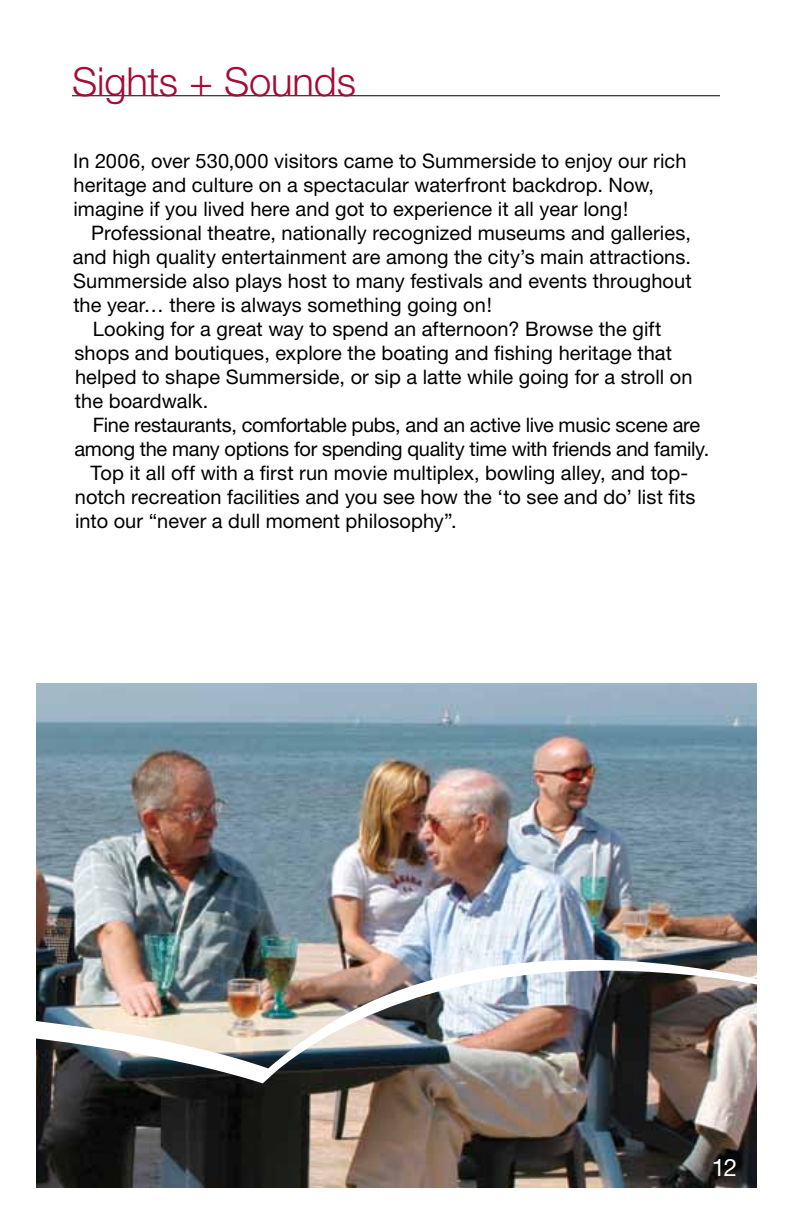
<style>
.page{position:relative;width:792px;height:1224px;background:#fff}
.page>*{position:absolute;margin:0;border:0;box-sizing:border-box;transform-origin:0 0}
.t1{font:300 40px "Helvetica Neue LT Std";letter-spacing:-.005em;color:#a40c35}
.t2{font:24px "Helvetica Neue";color:#fff}
.t3{font:20px/24px "Helvetica Neue";letter-spacing:.005em;color:#000}
.t4{font:20px "Helvetica Neue";letter-spacing:-.015em;color:#000}
</style>
<div class="page">
<hr style="left:72px;top:95px;width:648px;height:1px;background:#000">
<img style="left:37px;top:683px;width:720px;height:504px">
<img style="left:37px;top:945px;width:720px;height:166px">
<h1 class="t1" style="left:72px;top:57px;width:285px">Sights + Sounds</h1>
<p class="t3" style="left:73px;top:149px;width:615px">In 2006, over 530,000 visitors came to Summerside to enjoy our rich heritage and culture on a spectacular waterfront backdrop. Now, imagine if you lived here and got to experience it all year long!</p>
<p class="t3" style="left:91px;top:221px;width:601px">Professional theatre, nationally recognized museums and galleries,</p>
<p class="t3" style="left:73px;top:245px;width:620px">and high quality entertainment are among the city’s main attractions.</p>
<p class="t3" style="left:73px;top:269px;width:620px">Summerside also plays host to many festivals and events throughout</p>
<p class="t3" style="left:73px;top:293px;width:420px">the year… there is always something going on!</p>
<p class="t3" style="left:93px;top:317px;width:570px">Looking for a great way to spend an afternoon? Browse the gift</p>
<p class="t3" style="left:74px;top:341px;width:599px">shops and boutiques, explore the boating and fishing heritage that</p>
<p class="t3" style="left:75px;top:365px;width:619px">helped to shape Summerside, or sip a latte while going for a stroll on</p>
<p class="t3" style="left:75px;top:389px;width:135px">the boardwalk.</p>
<p class="t4" style="left:93px;top:413px;width:609px">Fine restaurants, comfortable pubs, and an active live music scene are</p>
<p class="t4" style="left:74px;top:437px;width:636px">among the many options for spending quality time with friends and family.</p>
<p class="t3" style="left:91px;top:461px;width:599px">Top it all off with a first run movie multiplex, bowling alley, and top-</p>
<p class="t3" style="left:75px;top:485px;width:622px">notch recreation facilities and you see how the ‘to see and do’ list fits</p>
<p class="t3" style="left:75px;top:509px;width:383px">into our “never a dull moment philosophy”.</p>
<p class="t2" style="left:712px;top:1153px;width:27px">12</p>
</div>
